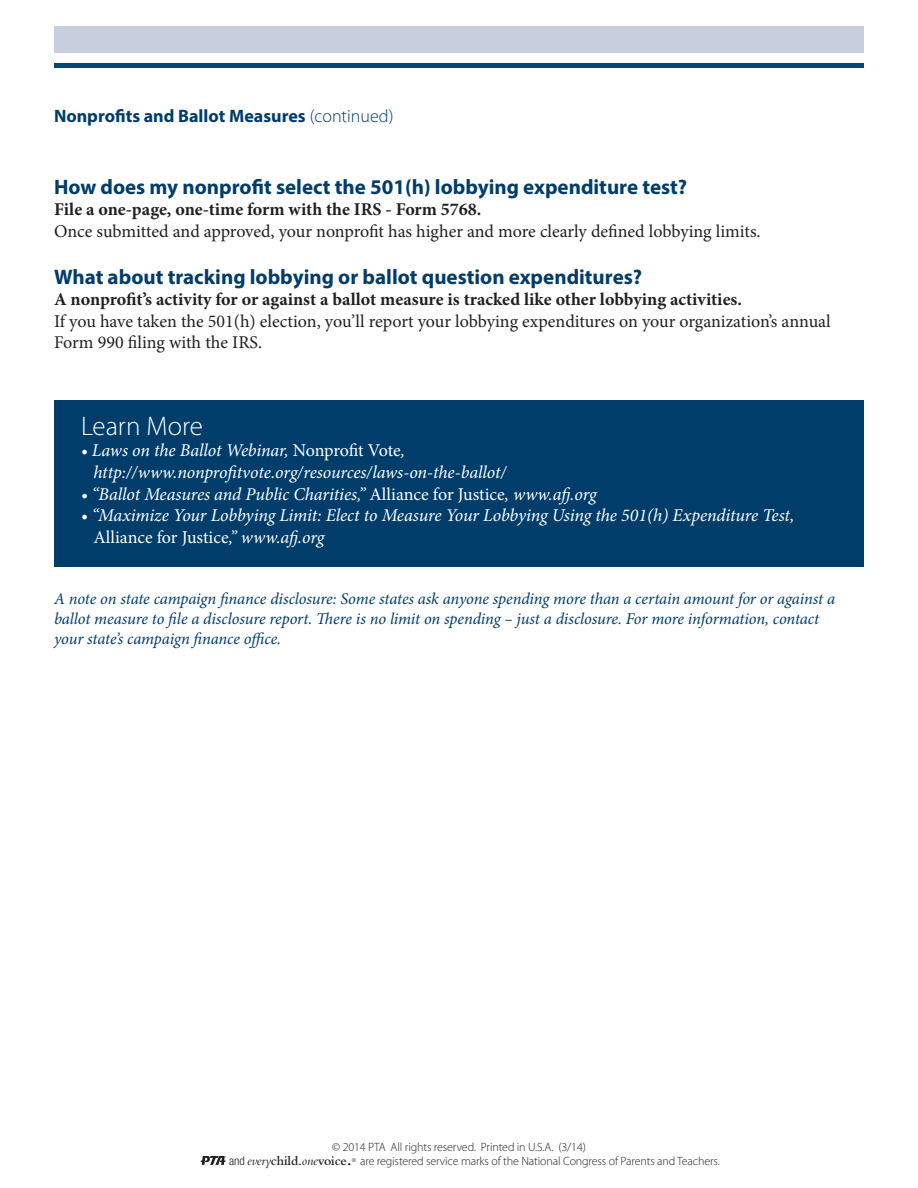
<style>
.page{position:relative;width:918px;height:1188px;background:#fff}
.page>*{position:absolute;margin:0;border:0;box-sizing:border-box;transform-origin:0 0}
.t1{font:300 27px "Myriad Pro";color:#fff}
.t2{font:700 21px "Myriad Pro";color:#003d6a}
.t3{font:italic 18px/21.6px "Minion Pro";letter-spacing:-.01em;color:#fff}
.t4{font:18px/21.6px "Minion Pro";letter-spacing:-.005em;color:#231f20}
.t5{font:700 18px "Minion Pro";color:#231f20}
.t6{font:700 18px "Myriad Pro";color:#003d6a}
.t7{font:italic 16.5px/19.8px "Minion Pro";letter-spacing:-.01em;color:#003d6a}
.t8{font:600 13.5px "Bembo";letter-spacing:-.01em;color:#231f20}
.t9{font:300 12px "Myriad Pro";letter-spacing:-.01em;color:#231f20}
.s1{font-weight:300}
.s2{font-style:normal}
.s3{font-family:"Helvetica Neue";font-weight:300;font-stretch:condensed;font-size:12px}
.s4{font-weight:400;font-style:italic}
.s5{font-size:18px}
</style>
<div class="page">
<div style="left:54px;top:400px;width:810px;height:167px;background:#003d6a"></div>
<svg style="left:201px;top:1156px;width:25px;height:9px"></svg>
<div style="left:54px;top:26px;width:810px;height:26px;background:#c7cfdf"></div>
<div style="left:54px;top:63px;width:810px;height:5px;background:#00467e"></div>
<p class="t6" style="left:54px;top:104px;width:341px">Nonprofits and Ballot Measures <span class="s1">(continued)</span></p>
<p class="t2" style="left:54px;top:173px;width:635px">How does my nonprofit select the 501(h) lobbying expenditure test?</p>
<p class="t5" style="left:54px;top:197px;width:429px">File a one-page, one-time form with the IRS - Form 5768.</p>
<p class="t4" style="left:54px;top:220px;width:708px">Once submitted and approved, your nonprofit has higher and more clearly defined lobbying limits.</p>
<p class="t2" style="left:54px;top:263px;width:590px">What about tracking lobbying or ballot question expenditures?</p>
<p class="t5" style="left:54px;top:287px;width:690px">A nonprofit’s activity for or against a ballot measure is tracked like other lobbying activities.</p>
<p class="t4" style="left:54px;top:310px;width:778px">If you have taken the 501(h) election, you’ll report your lobbying expenditures on your organization’s annual<br>Form 990 filing with the IRS.</p>
<p class="t1" style="left:81px;top:409px;width:123px">Learn More</p>
<p class="t3" style="left:81px;top:440px;width:326px">• Laws on the Ballot Webinar, <span class="s2">Nonprofit Vote</span>,</p>
<p class="t3" style="left:93px;top:461px;width:415px">http://www.nonprofitvote.org/resources/laws-on-the-ballot/</p>
<p class="t3" style="left:81px;top:483px;width:517px">• “Ballot Measures and Public Charities,” <span class="s2">Alliance for Justice</span>, www.afj.org</p>
<p class="t3" style="left:93px;top:505px;width:702px;text-indent:-12px">• “Maximize Your Lobbying Limit: Elect to Measure Your Lobbying Using the 501(h) Expenditure Test,<br><span class="s2">Alliance for Justice</span>,” www.afj.org</p>
<p class="t7" style="left:54px;top:589px;width:783px">A note on state campaign finance disclosure: Some states ask anyone spending more than a certain amount for or against a ballot measure to file a disclosure report. There is no limit on spending – just a disclosure. For more information, contact your state’s campaign finance office.</p>
<p class="t9" style="left:332px;top:1140px;width:255px">© 2014 PTA All rights reserved. Printed in U.S.A. (3/14)</p>
<p class="t8" style="left:229px;top:1153px;width:124px"><span class="s3">and</span> <span class="s4">every</span>child.<span class="s4">one</span>voice<span class="s5">.</span></p>
<p class="t9" style="left:352px;top:1154px;width:370px"><sup>®</sup> are registered service marks of the National Congress of Parents and Teachers.</p>
</div>
